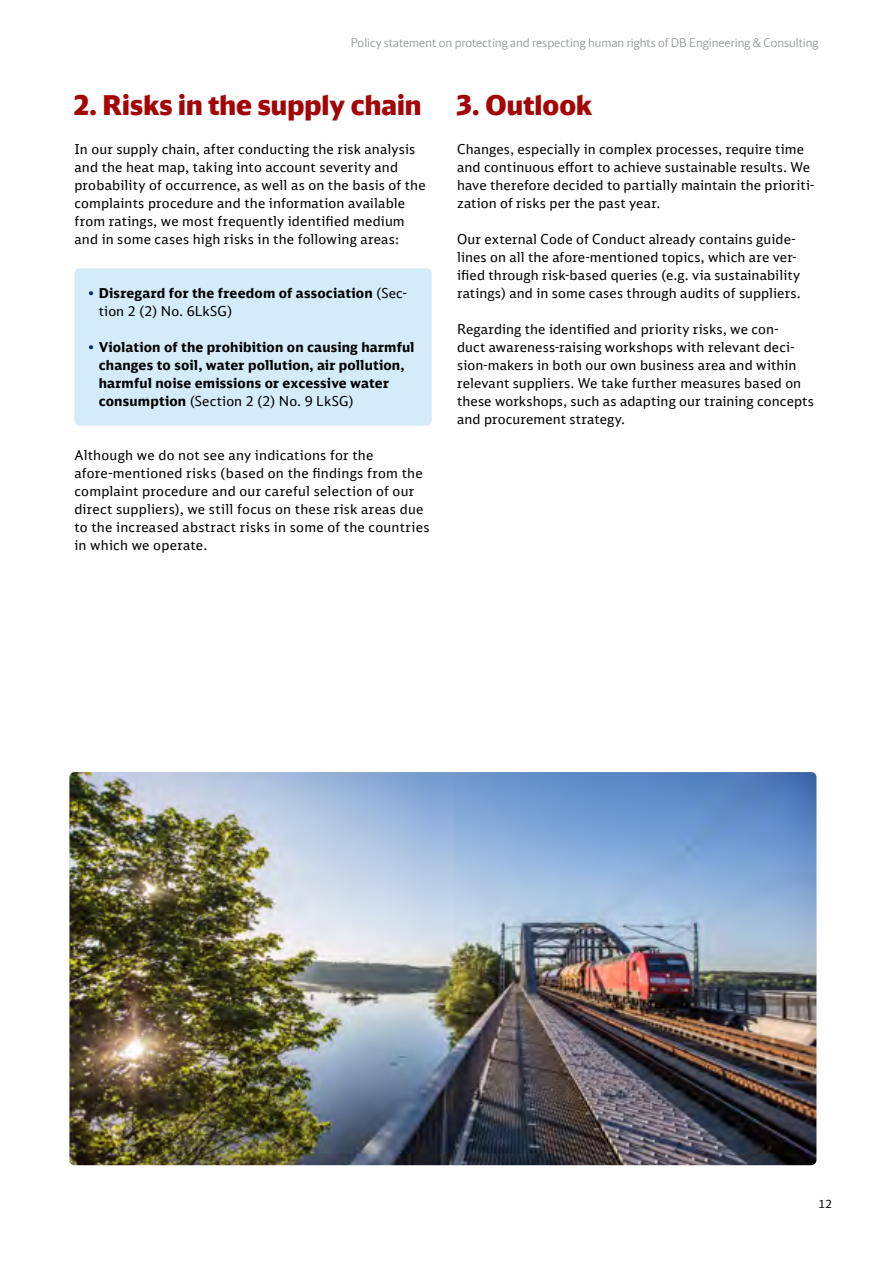
<style>
.page{position:relative;width:893px;height:1263px;background:#fff}
.page>*{position:absolute;margin:0;border:0;box-sizing:border-box;transform-origin:0 0}
.t1{font:900 27px "DB Head";color:#a30406}
.t2{font:13.5px/18px "DB Sans";letter-spacing:.01em;color:#000}
.t3{font:700 13.5px/18px "DB Sans";letter-spacing:.01em;color:#000}
.t4{font:300 12px "DB Neo Head";color:#878d93}
.t5{font:11.25px "DB Sans";color:#000}
.s1{font-weight:400;color:#002b5d}
.s2{font-weight:400}
</style>
<div class="page">
<img style="left:69px;top:772px;width:747px;height:393px">
<div style="left:74px;top:268px;width:358px;height:158px;background:#d4ebf9;border-radius:5px"></div>
<p class="t4" style="left:351px;top:35px;width:469px">Policy statement on protecting and respecting human rights of DB Engineering &amp; Consulting</p>
<h1 class="t1" style="left:74px;top:87px;width:348px">2. Risks in the supply chain</h1>
<p class="t2" style="left:74px;top:140px;width:353px">In our supply chain, after conducting the risk analysis and the heat map, taking into account severity and probability of occurrence, as well as on the basis of the complaints procedure and the information available from ratings, we most frequently identified medium and in some cases high risks in the following areas:</p>
<p class="t3" style="left:99px;top:284px;width:310px;text-indent:-12px"><span class="s1">΄</span> Disregard for the freedom of association <span class="s2">(Sec&shy;tion 2 (2) No. 6LkSG)</span></p>
<p class="t3" style="left:99px;top:338px;width:317px;text-indent:-12px"><span class="s1">΄</span> Violation of the prohibition on causing harmful changes to soil, water pollution, air pollution, harmful noise emissions or excessive water consumption <span class="s2">(Section 2 (2) No. 9 LkSG)</span></p>
<p class="t2" style="left:74px;top:446px;width:357px">Although we do not see any indications for the afore-mentioned risks (based on the findings from the complaint procedure and our careful selection of our direct suppliers), we still focus on these risk areas due to the increased abstract risks in some of the countries in which we operate.</p>
<h1 class="t1" style="left:457px;top:87px;width:137px">3. Outlook</h1>
<p class="t2" style="left:457px;top:140px;width:359px">Changes, especially in complex processes, require time and continuous effort to achieve sustainable results. We have therefore decided to partially maintain the prioriti&shy;zation of risks per the past year.</p>
<p class="t2" style="left:457px;top:230px;width:345px">Our external Code of Conduct already contains guide&shy;lines on all the afore-mentioned topics, which are ver&shy;ified through risk-based queries (e.g. via sustainability ratings) and in some cases through audits of suppliers.</p>
<p class="t2" style="left:457px;top:320px;width:358px">Regarding the identified and priority risks, we con-<br>duct awareness-raising workshops with relevant deci&shy;sion-makers in both our own business area and within relevant suppliers. We take further measures based on these workshops, such as adapting our training concepts and procurement strategy.</p>
<p class="t5" style="left:819px;top:1197px;width:15px">12</p>
</div>
